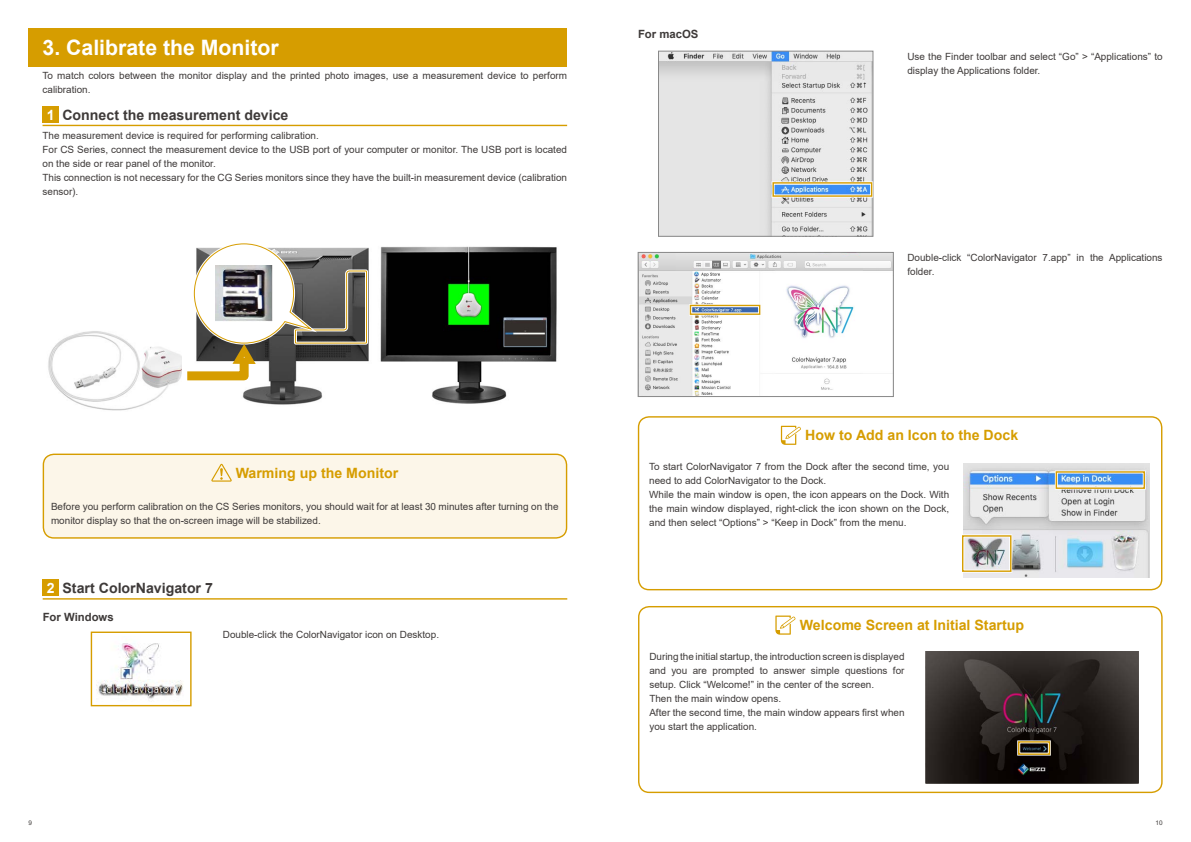
<style>
.page{position:relative;width:1191px;height:842px;background:#fff}
.page>*{position:absolute;margin:0;border:0;box-sizing:border-box;transform-origin:0 0}
.t1{font:700 21.3px "Arial";color:#fff}
.t2{font:700 14.2px "Arial";color:#d69d00}
.t3{font:700 14.2px "Arial";color:#3e3a39}
.t4{font:700 14.2px "Arial";color:#fff}
.t5{font:700 11.3px "Arial";color:#3e3a39}
.t6{font:9.9px/14px "Arial";color:#3e3a39}
.t7{font:6.4px "Arial";color:#3e3a39}
</style>
<div class="page">
<div style="left:43px;top:454px;width:523px;height:84px;background:#fcf6e9;border-radius:11px"></div>
<div style="left:43px;top:454px;width:524px;height:85px;border:1px solid #d69d00;border-radius:11px"></div>
<svg style="left:211px;top:464px;width:21px;height:18px"></svg>
<div style="left:28px;top:28px;width:539px;height:39px;background:#d69d00"></div>
<hr style="left:43px;top:125px;width:524px;height:1px;background:#d69d00">
<hr style="left:43px;top:598px;width:524px;height:2px;background:#d69d00">
<svg style="left:187px;top:243px;width:182px;height:162px"></svg>
<img style="left:48px;top:331px;width:134px;height:80px">
<img style="left:380px;top:246px;width:177px;height:158px">
<img style="left:660px;top:53px;width:211px;height:181px">
<div style="left:658px;top:51px;width:215px;height:185px;border:1px solid #898989"></div>
<img style="left:640px;top:254px;width:251px;height:141px">
<div style="left:638px;top:252px;width:255px;height:145px;border:1px solid #898989"></div>
<div style="left:771px;top:181px;width:102px;height:17px;border:3px solid #fff"></div>
<div style="left:772px;top:182px;width:100px;height:15px;border:1px solid #d69d00"></div>
<div style="left:689px;top:304px;width:72px;height:12px;border:3px solid #fff"></div>
<div style="left:690px;top:305px;width:70px;height:10px;border:1px solid #d69d00"></div>
<div style="left:638px;top:416px;width:524px;height:174px;border:1px solid #d69d00;border-radius:11px"></div>
<svg style="left:781px;top:426px;width:20px;height:19px"></svg>
<img style="left:963px;top:464px;width:186px;height:114px">
<div style="left:1054px;top:470px;width:91px;height:20px;border:3px solid #fff"></div>
<div style="left:1055px;top:471px;width:90px;height:18px;border:1px solid #d69d00"></div>
<div style="left:43px;top:106px;width:16px;height:17px;background:#d69d00"></div>
<div style="left:43px;top:580px;width:16px;height:16px;background:#d69d00"></div>
<img style="left:98px;top:643px;width:85px;height:56px">
<div style="left:89px;top:629px;width:104px;height:80px;border:3px solid #fff"></div>
<div style="left:91px;top:631px;width:101px;height:75px;border:1px solid #d69d00"></div>
<div style="left:638px;top:606px;width:524px;height:187px;border:1px solid #d69d00;border-radius:11px"></div>
<svg style="left:775px;top:615px;width:21px;height:20px"></svg>
<img style="left:926px;top:651px;width:212px;height:132px">
<div style="left:1018px;top:741px;width:32px;height:14px;border:1px solid #d69d00"></div>
<div style="left:961px;top:534px;width:51px;height:39px;border:3px solid #fff"></div>
<div style="left:962px;top:535px;width:49px;height:37px;border:1px solid #d69d00"></div>
<h1 class="t1" style="left:43px;top:33px;width:238px">3. Calibrate the Monitor</h1>
<p class="t6" style="left:43px;top:69px;width:526px">To match colors between the monitor display and the printed photo images, use a measurement device to perform calibration.</p>
<h2 class="t3" style="left:62px;top:105px;width:228px">Connect the measurement device</h2>
<p class="t6" style="left:43px;top:128px;width:526px">The measurement device is required for performing calibration.<br>For CS Series, connect the measurement device to the USB port of your computer or monitor. The USB port is located on the side or rear panel of the monitor.<br>This connection is not necessary for the CG Series monitors since they have the built-in measurement device (calibration sensor).</p>
<h2 class="t4" style="left:47px;top:105px;width:9px">1</h2>
<h2 class="t2" style="left:236px;top:463px;width:164px">Warming up the Monitor</h2>
<p class="t6" style="left:51px;top:500px;width:509px">Before you perform calibration on the CS Series monitors, you should wait for at least 30 minutes after turning on the monitor display so that the on-screen image will be stabilized.</p>
<h2 class="t4" style="left:47px;top:578px;width:9px">2</h2>
<h2 class="t3" style="left:63px;top:578px;width:152px">Start ColorNavigator 7</h2>
<p class="t5" style="left:43px;top:609px;width:73px">For Windows</p>
<p class="t6" style="left:223px;top:627px;width:218px">Double-click the ColorNavigator icon on Desktop.</p>
<p class="t5" style="left:638px;top:26px;width:62px">For macOS</p>
<p class="t6" style="left:907px;top:49px;width:257px">Use the Finder toolbar and select “Go” &gt; “Applications” to display the Applications folder.</p>
<p class="t6" style="left:907px;top:250px;width:257px">Double-click “ColorNavigator 7.app” in the Applications folder.</p>
<h2 class="t2" style="left:805px;top:425px;width:214px">How to Add an Icon to the Dock</h2>
<p class="t6" style="left:649px;top:459px;width:301px">To start ColorNavigator 7 from the Dock after the second time, you need to add ColorNavigator to the Dock.<br>While the main window is open, the icon appears on the Dock. With the main window displayed, right-click the icon shown on the Dock, and then select “Options” &gt; “Keep in Dock” from the menu.</p>
<h2 class="t2" style="left:800px;top:615px;width:226px">Welcome Screen at Initial Startup</h2>
<p class="t6" style="left:649px;top:649px;width:257px">During the initial startup, the introduction screen is displayed and you are prompted to answer simple questions for setup. Click “Welcome!” in the center of the screen.<br>Then the main window opens.<br>After the second time, the main window appears first when you start the application.</p>
<p class="t7" style="left:28px;top:818px;width:5px">9</p>
<p class="t7" style="left:1155px;top:818px;width:9px">10</p>
</div>
